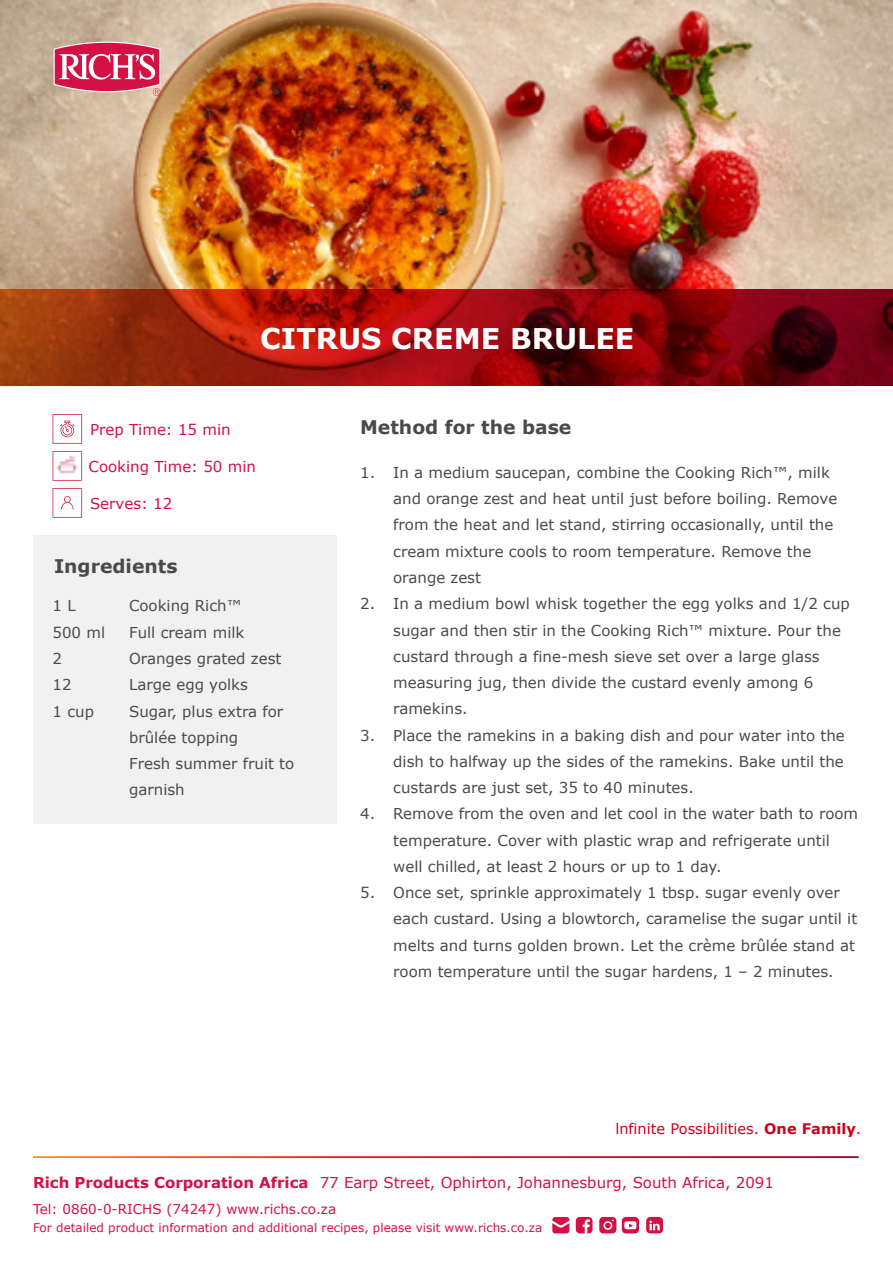
<style>
.page{position:relative;width:893px;height:1263px;background:#fff}
.page>*{position:absolute;margin:0;border:0;box-sizing:border-box;transform-origin:0 0}
.t1{font:700 28.5px "Verdana";color:#fff}
.t2{font:700 18.75px "Verdana";color:#4a4a4a}
.t3{font:15px/26.2px "Verdana";color:#4a4a4a}
.t4{font:15px "Verdana";color:#d31145}
.t5{font:14.5px "Verdana";color:#d0021b}
.t6{font:13.5px "Verdana";color:#d31145}
.t7{font:12px "Verdana";color:#d31145}
.s1{font-weight:700}
</style>
<div class="page">
<img style="left:0;top:0;width:892px;height:290px">
<div style="left:33px;top:536px;width:303px;height:287px;background:#f1f1f1"></div>
<svg style="left:0;top:290px;width:892px;height:96px;background:#8d120c"></svg>
<svg style="left:52px;top:414px;width:30px;height:30px"></svg>
<svg style="left:52px;top:488px;width:30px;height:30px"></svg>
<img style="left:52px;top:451px;width:31px;height:30px">
<svg style="left:33px;top:1156px;width:825px;height:2px;background:#d04241"></svg>
<svg style="left:552px;top:1217px;width:17px;height:16px"></svg>
<svg style="left:575px;top:1217px;width:17px;height:16px"></svg>
<svg style="left:599px;top:1217px;width:40px;height:16px"></svg>
<svg style="left:646px;top:1217px;width:17px;height:16px"></svg>
<svg style="left:53px;top:41px;width:108px;height:55px;background:#db627d"></svg>
<h1 class="t1" style="left:260px;top:318px;width:375px">CITRUS CREME BRULEE</h1>
<p class="t4" style="left:90px;top:419px;width:142px">Prep Time: 15 min</p>
<p class="t4" style="left:89px;top:456px;width:169px">Cooking Time: 50 min</p>
<p class="t4" style="left:90px;top:493px;width:84px">Serves: 12</p>
<p class="t2" style="left:54px;top:553px;width:125px">Ingredients</p>
<p class="t3" style="left:52px;top:593px;width:54px">1 L<br>500 ml<br>2<br>12<br>1 cup</p>
<p class="t3" style="left:129px;top:593px;width:167px">Cooking Rich™<br>Full cream milk<br>Oranges grated zest<br>Large egg yolks<br>Sugar, plus extra for brûlée topping<br>Fresh summer fruit to garnish</p>
<p class="t2" style="left:360px;top:413px;width:212px">Method for the base</p>
<p class="t3" style="left:360px;top:459px;width:16px">1.</p>
<p class="t3" style="left:393px;top:459px;width:466px">In a medium saucepan, combine the Cooking Rich™, milk and orange zest and heat until just before boiling. Remove from the heat and let stand, stirring occasionally, until the cream mixture cools to room temperature. Remove the orange zest<br>In a medium bowl whisk together the egg yolks and 1/2 cup sugar and then stir in the Cooking Rich™ mixture. Pour the custard through a fine-mesh sieve set over a large glass measuring jug, then divide the custard evenly among 6 ramekins.<br>Place the ramekins in a baking dish and pour water into the dish to halfway up the sides of the ramekins. Bake until the custards are just set, 35 to 40 minutes.<br>Remove from the oven and let cool in the water bath to room temperature. Cover with plastic wrap and refrigerate until well chilled, at least 2 hours or up to 1 day.<br>Once set, sprinkle approximately 1 tbsp. sugar evenly over each custard. Using a blowtorch, caramelise the sugar until it melts and turns golden brown. Let the crème brûlée stand at room temperature until the sugar hardens, 1 – 2 minutes.</p>
<p class="t3" style="left:360px;top:590px;width:16px">2.</p>
<p class="t3" style="left:360px;top:722px;width:16px">3.</p>
<p class="t3" style="left:360px;top:800px;width:16px">4.</p>
<p class="t3" style="left:360px;top:879px;width:16px">5.</p>
<p class="t5" style="left:615px;top:1119px;width:247px">lnfinite Possibilities. <span class="s1">One Family</span>.</p>
<p class="t4" style="left:33px;top:1172px;width:742px"><span class="s1">Rich Products Corporation Africa</span> 77 Earp Street, Ophirton, Johannesburg, South Africa, 2091</p>
<p class="t6" style="left:33px;top:1199px;width:304px">Tel: 0860-0-RICHS (74247) www.richs.co.za</p>
<p class="t7" style="left:33px;top:1219px;width:510px">For detailed product information and additional recipes, please visit www.richs.co.za</p>
</div>
